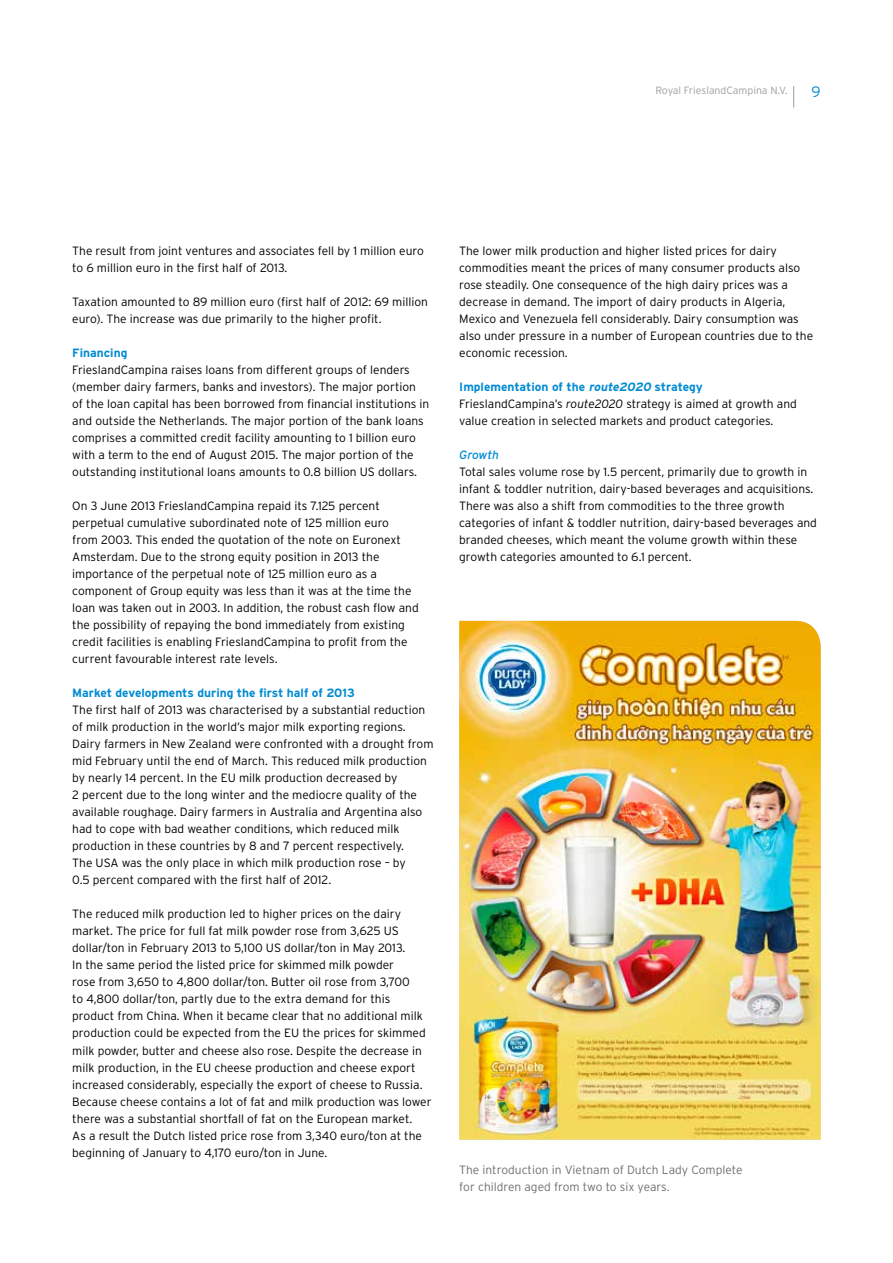
<style>
.page{position:relative;width:893px;height:1263px;background:#fff}
.page>*{position:absolute;margin:0;border:0;box-sizing:border-box;transform-origin:0 0}
.t1{font:300 15px "Interstate";color:#008bd2}
.t2{font:300 12px/17px "Interstate";color:#000}
.t3{font:300 12px/17px "Interstate";color:#706f6f}
.t4{font:700 12px "Interstate";color:#008bd2}
.t5{font:italic 12px "Interstate";color:#008bd2}
.t6{font:300 10.5px "Interstate";color:#9d9d9c}
.s1{font-weight:700;color:#008bd2}
.s2{font-weight:700;font-style:italic;color:#008bd2}
.s3{font-style:italic}
</style>
<div class="page">
<img style="left:459px;top:621px;width:362px;height:519px">
<svg style="left:793px;top:86px;width:1px;height:21px"></svg>
<p class="t6" style="left:655px;top:84px;width:134px">Royal FrieslandCampina N.V.</p>
<p class="t1" style="left:811px;top:83px;width:11px">9</p>
<p class="t2" style="left:72px;top:242px;width:353px">The result from joint ventures and associates fell by 1 million euro to 6 million euro in the first half of 2013.</p>
<p class="t2" style="left:72px;top:293px;width:357px">Taxation amounted to 89 million euro (first half of 2012: 69 million euro). The increase was due primarily to the higher profit.</p>
<p class="t4" style="left:72px;top:346px;width:57px">Financing</p>
<p class="t2" style="left:72px;top:361px;width:359px">FrieslandCampina raises loans from different groups of lenders (member dairy farmers, banks and investors). The major portion of the loan capital has been borrowed from financial institutions in and outside the Netherlands. The major portion of the bank loans comprises a committed credit facility amounting to 1 billion euro with a term to the end of August 2015. The major portion of the outstanding institutional loans amounts to 0.8 billion US dollars.</p>
<p class="t2" style="left:72px;top:497px;width:348px">On 3 June 2013 FrieslandCampina repaid its 7.125 percent perpetual cumulative subordinated note of 125 million euro<br>from 2003. This ended the quotation of the note on Euronext Amsterdam. Due to the strong equity position in 2013 the importance of the perpetual note of 125 million euro as a component of Group equity was less than it was at the time the loan was taken out in 2003. In addition, the robust cash flow and the possibility of repaying the bond immediately from existing credit facilities is enabling FrieslandCampina to profit from the current favourable interest rate levels.</p>
<p class="t4" style="left:72px;top:686px;width:284px">Market developments during the first half of 2013</p>
<p class="t2" style="left:72px;top:701px;width:363px">The first half of 2013 was characterised by a substantial reduction of milk production in the world’s major milk exporting regions.<br>Dairy farmers in New Zealand were confronted with a drought from mid February until the end of March. This reduced milk production by nearly 14 percent. In the EU milk production decreased by<br>2 percent due to the long winter and the mediocre quality of the available roughage. Dairy farmers in Australia and Argentina also had to cope with bad weather conditions, which reduced milk production in these countries by 8 and 7 percent respectively.<br>The USA was the only place in which milk production rose – by<br>0.5 percent compared with the first half of 2012.</p>
<p class="t2" style="left:72px;top:906px;width:361px">The reduced milk production led to higher prices on the dairy market. The price for full fat milk powder rose from 3,625 US dollar/ton in February 2013 to 5,100 US dollar/ton in May 2013.<br>In the same period the listed price for skimmed milk powder<br>rose from 3,650 to 4,800 dollar/ton. Butter oil rose from 3,700<br>to 4,800 dollar/ton, partly due to the extra demand for this product from China. When it became clear that no additional milk production could be expected from the EU the prices for skimmed milk powder, butter and cheese also rose. Despite the decrease in milk production, in the EU cheese production and cheese export increased considerably, especially the export of cheese to Russia.<br>Because cheese contains a lot of fat and milk production was lower there was a substantial shortfall of fat on the European market.<br>As a result the Dutch listed price rose from 3,340 euro/ton at the beginning of January to 4,170 euro/ton in June.</p>
<p class="t2" style="left:459px;top:242px;width:355px">The lower milk production and higher listed prices for dairy commodities meant the prices of many consumer products also rose steadily. One consequence of the high dairy prices was a decrease in demand. The import of dairy products in Algeria, Mexico and Venezuela fell considerably. Dairy consumption was also under pressure in a number of European countries due to the economic recession.</p>
<p class="t2" style="left:459px;top:378px;width:339px"><span class="s1">Implementation of the</span> <span class="s2">route2020</span> <span class="s1">strategy<br></span>FrieslandCampina’s <span class="s3">route2020</span> strategy is aimed at growth and value creation in selected markets and product categories.</p>
<p class="t5" style="left:459px;top:448px;width:41px">Growth</p>
<p class="t2" style="left:459px;top:463px;width:359px">Total sales volume rose by 1.5 percent, primarily due to growth in infant &amp; toddler nutrition, dairy-based beverages and acquisitions.<br>There was also a shift from commodities to the three growth categories of infant &amp; toddler nutrition, dairy-based beverages and branded cheeses, which meant the volume growth within these growth categories amounted to 6.1 percent.</p>
<p class="t3" style="left:459px;top:1161px;width:285px">The introduction in Vietnam of Dutch Lady Complete for children aged from two to six years.</p>
</div>
